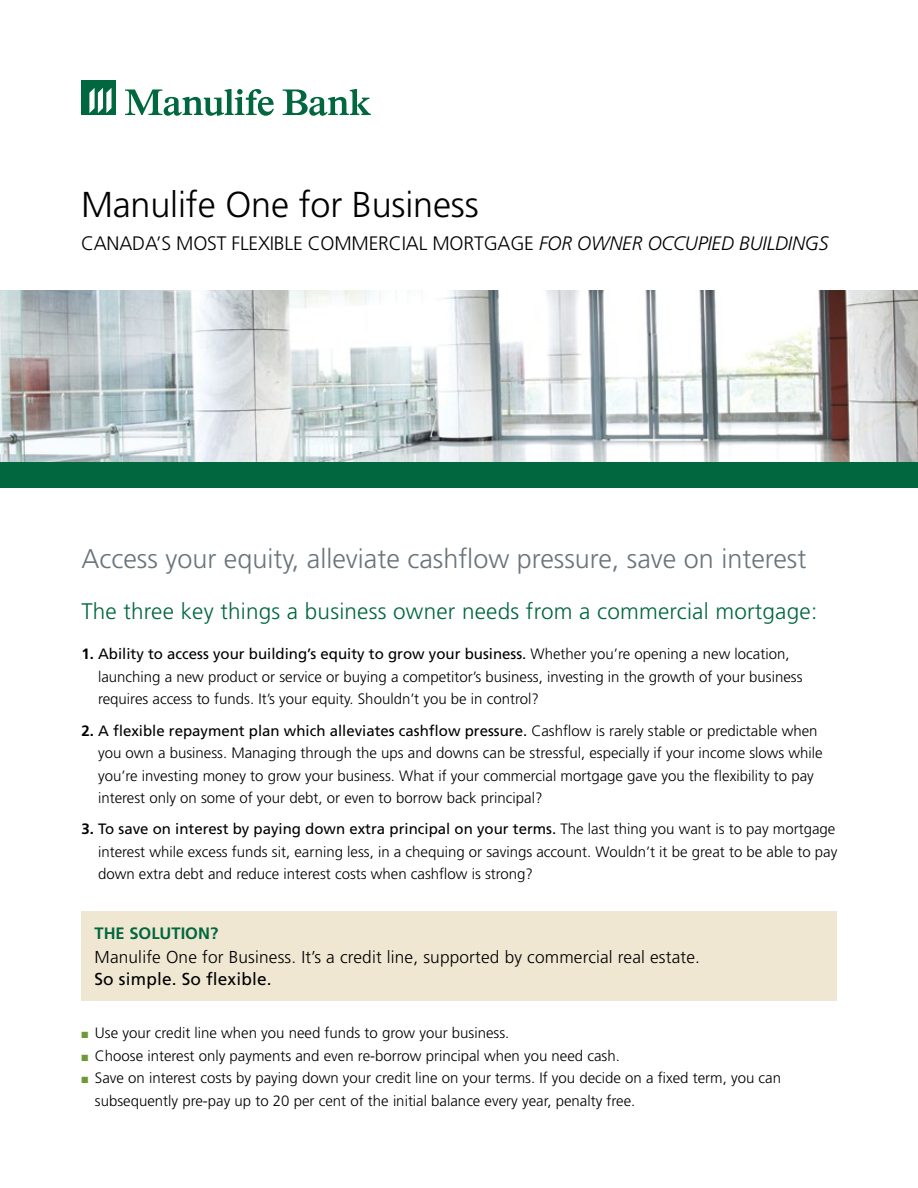
<style>
.page{position:relative;width:918px;height:1188px;background:#fff}
.page>*{position:absolute;margin:0;border:0;box-sizing:border-box;transform-origin:0 0}
.t1{font:300 36px "Frutiger";letter-spacing:-.005em;color:#000}
.t2{font:300 27px "Frutiger";color:#6a747b}
.t3{font:300 22.5px "Frutiger";letter-spacing:.01em;color:#00673e}
.t4{font:300 19.5px "Frutiger";letter-spacing:-.01em;color:#000}
.t5{font:300 17.25px "Frutiger";letter-spacing:.01em;color:#000}
.t6{font:17.25px "Frutiger";letter-spacing:.01em;color:#000}
.t7{font:700 16.5px "Frutiger";color:#00673e}
.t8{font:300 15px/22.5px "Frutiger";color:#000}
.s1{font-style:italic}
.s2{font-weight:700}
.s3{font-weight:400}
.s4{color:#6e9934}
</style>
<div class="page">
<div style="left:81px;top:81px;width:34px;height:34px;background:#00673e"></div>
<svg style="left:89px;top:88px;width:23px;height:25px"></svg>
<svg style="left:125px;top:89px;width:149px;height:27px"></svg>
<svg style="left:283px;top:89px;width:88px;height:27px"></svg>
<img style="left:0;top:290px;width:918px;height:173px">
<div style="left:0;top:463px;width:918px;height:25px;background:#00673e"></div>
<div style="left:81px;top:911px;width:756px;height:89px;background:#f0e7d3"></div>
<h1 class="t1" style="left:81px;top:184px;width:399px">Manulife One for Business</h1>
<h3 class="t4" style="left:81px;top:232px;width:749px">CANADA’S MOST FLEXIBLE COMMERCIAL MORTGAGE <span class="s1">FOR OWNER OCCUPIED BUILDINGS</span></h3>
<h2 class="t2" style="left:81px;top:543px;width:727px">Access your equity, alleviate cashflow pressure, save on interest</h2>
<h3 class="t3" style="left:81px;top:598px;width:737px">The three key things a business owner needs from a commercial mortgage:</h3>
<p class="t8" style="left:98px;top:643px;width:706px;text-indent:-17px"><span class="s2">1.</span> <span class="s3">Ability to access your building’s equity to grow your business.</span> Whether you’re opening a new location, launching a new product or service or buying a competitor’s business, investing in the growth of your business requires access to funds. It’s your equity. Shouldn’t you be in control?</p>
<p class="t8" style="left:98px;top:719px;width:726px;text-indent:-17px"><span class="s2">2.</span> <span class="s3">A flexible repayment plan which alleviates cashflow pressure.</span> Cashflow is rarely stable or predictable when you own a business. Managing through the ups and downs can be stressful, especially if your income slows while you’re investing money to grow your business. What if your commercial mortgage gave you the flexibility to pay interest only on some of your debt, or even to borrow back principal?</p>
<p class="t8" style="left:98px;top:818px;width:741px;text-indent:-17px"><span class="s2">3.</span> <span class="s3">To save on interest by paying down extra principal on your terms.</span> The last thing you want is to pay mortgage interest while excess funds sit, earning less, in a chequing or savings account. Wouldn’t it be great to be able to pay down extra debt and reduce interest costs when cashflow is strong?</p>
<p class="t7" style="left:94px;top:924px;width:125px">THE SOLUTION?</p>
<p class="t5" style="left:94px;top:947px;width:607px">Manulife One for Business. It’s a credit line, supported by commercial real estate.</p>
<p class="t6" style="left:94px;top:969px;width:179px">So simple. So flexible.</p>
<p class="t8" style="left:81px;top:1022px;width:430px"><span class="s4">■</span> Use your credit line when you need funds to grow your business.</p>
<p class="t8" style="left:81px;top:1044px;width:540px"><span class="s4">■</span> Choose interest only payments and even re-borrow principal when you need cash.</p>
<p class="t8" style="left:95px;top:1067px;width:688px;text-indent:-13px"><span class="s4">■</span> Save on interest costs by paying down your credit line on your terms. If you decide on a fixed term, you can subsequently pre-pay up to 20 per cent of the initial balance every year, penalty free.</p>
</div>
